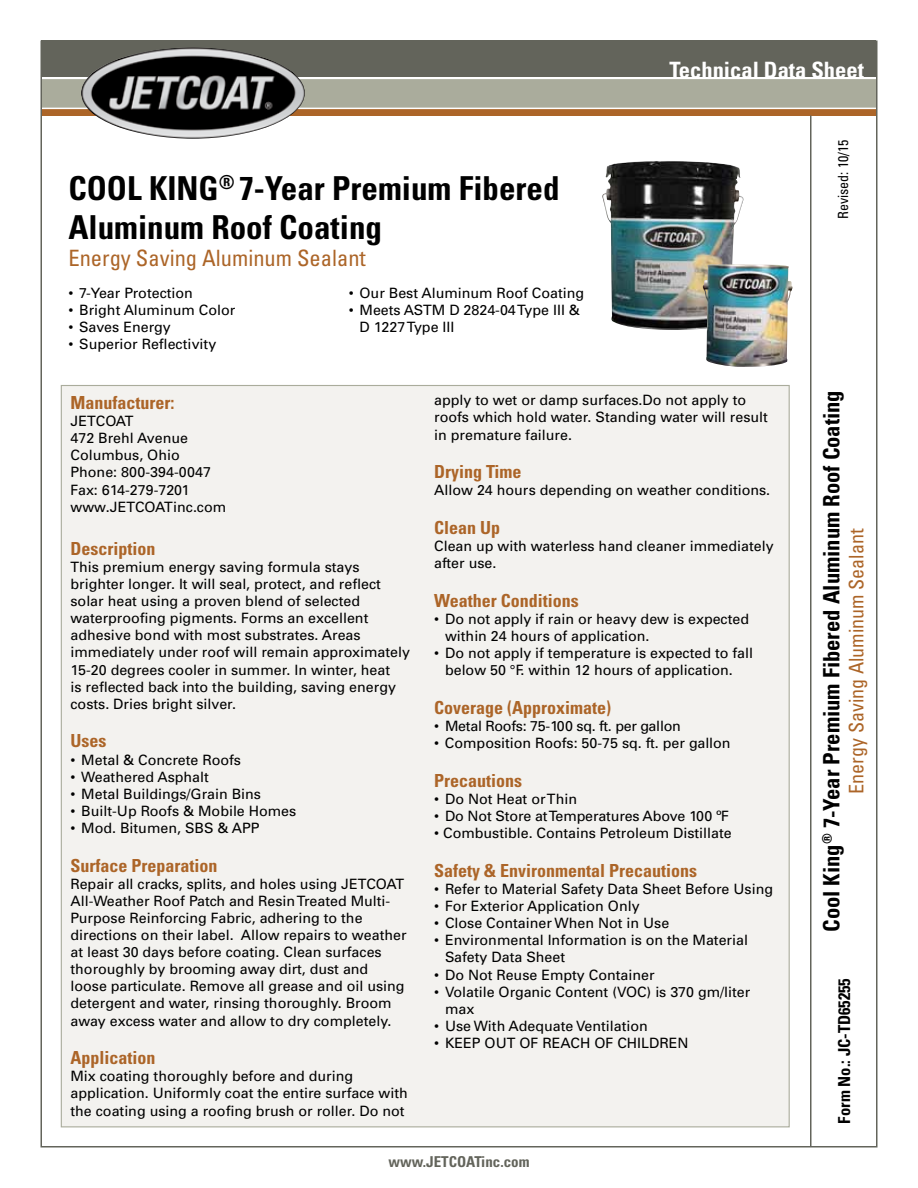
<style>
.page{position:relative;width:918px;height:1188px;background:#fff}
.page>*{position:absolute;margin:0;border:0;box-sizing:border-box;transform-origin:0 0}
.t1{font:700 condensed 33px/39.6px "Univers";color:#000}
.t2{font:700 condensed 22.5px "Univers";color:#000}
.t3{font:condensed 22.5px "Univers";color:#ac6528}
.t4{font:700 condensed 22.5px "Univers";color:#fff}
.t5{font:condensed 20.1px "Univers";color:#ac6528}
.t6{font:700 condensed 18px "Univers";color:#ac6528}
.t7{font:700 condensed 16.5px "Univers";color:#000}
.t8{font:700 condensed 15px "Univers";color:#63645b}
.t9{font:14.25px/17.1px "Univers";color:#000}
.t10{font:14.25px "Univers";letter-spacing:-.02em;color:#000}
.t11{font:condensed 14.1px "Univers";color:#000}
</style>
<div class="page">
<div style="left:42px;top:40px;width:834px;height:37px;background:#63645b"></div>
<div style="left:42px;top:109px;width:834px;height:7px;background:#ac6528"></div>
<svg style="left:43px;top:79px;width:832px;height:31px;background:#aeae9d"></svg>
<img style="left:81px;top:47px;width:224px;height:92px">
<hr style="left:810px;top:115px;width:2px;height:1031px;background:#63645b">
<img style="left:602px;top:161px;width:142px;height:169px">
<div style="left:61px;top:386px;width:728px;height:741px;background:#f3f2ef"></div>
<img style="left:703px;top:264px;width:89px;height:103px">
<h1 class="t1" style="left:68px;top:168px;width:493px">COOL KING<sup>®</sup> 7-Year Premium Fibered<br>Aluminum Roof Coating</h1>
<h2 class="t3" style="left:68px;top:244px;width:299px">Energy Saving Aluminum Sealant</h2>
<p class="t9" style="left:68px;top:285px;width:126px">• 7-Year Protection</p>
<p class="t9" style="left:68px;top:302px;width:168px">• Bright Aluminum Color</p>
<p class="t9" style="left:68px;top:319px;width:104px">• Saves Energy</p>
<p class="t9" style="left:68px;top:336px;width:149px">• Superior Reflectivity</p>
<p class="t9" style="left:349px;top:285px;width:237px">• Our Best Aluminum Roof Coating</p>
<p class="t9" style="left:360px;top:302px;width:222px;text-indent:-11px">• Meets ASTM D 2824-04Type III &amp;<br>D 1227Type III</p>
<h2 class="t4" style="left:669px;top:56px;width:196px">Technical Data Sheet</h2>
<p class="t11" style="left:834px;top:219px;width:81px;rotate:-90deg">Revised: 10/15</p>
<p class="t6" style="left:71px;top:392px;width:105px">Manufacturer:</p>
<p class="t9" style="left:71px;top:413px;width:157px">JETCOAT<br>472 Brehl Avenue<br>Columbus, Ohio<br>Phone: 800-394-0047<br>Fax: 614-279-7201 www.JETCOATinc.com</p>
<p class="t6" style="left:71px;top:537px;width:86px">Description</p>
<p class="t9" style="left:71px;top:558px;width:341px">This premium energy saving formula stays brighter longer. It will seal, protect, and reflect solar heat using a proven blend of selected waterproofing pigments. Forms an excellent adhesive bond with most substrates. Areas immediately under roof will remain approximately 15-20 degrees cooler in summer. In winter, heat<br>is reflected back into the building, saving energy costs. Dries bright silver.</p>
<p class="t6" style="left:71px;top:730px;width:37px">Uses</p>
<p class="t9" style="left:71px;top:751px;width:172px">• Metal &amp; Concrete Roofs</p>
<p class="t9" style="left:71px;top:768px;width:140px">• Weathered Asphalt</p>
<p class="t9" style="left:71px;top:785px;width:192px">• Metal Buildings/Grain Bins</p>
<p class="t9" style="left:71px;top:802px;width:227px">• Built-Up Roofs &amp; Mobile Homes</p>
<p class="t9" style="left:71px;top:819px;width:191px">• Mod. Bitumen, SBS &amp; APP</p>
<p class="t6" style="left:71px;top:854px;width:149px">Surface Preparation</p>
<p class="t9" style="left:71px;top:875px;width:338px">Repair all cracks, splits, and holes using JETCOAT All-Weather Roof Patch and ResinTreated Multi-Purpose Reinforcing Fabric, adhering to the directions on their label. Allow repairs to weather at least 30 days before coating. Clean surfaces thoroughly by brooming away dirt, dust and loose particulate. Remove all grease and oil using detergent and water, rinsing thoroughly. Broom away excess water and allow to dry completely.</p>
<p class="t6" style="left:71px;top:1047px;width:87px">Application</p>
<p class="t9" style="left:71px;top:1068px;width:339px">Mix coating thoroughly before and during application. Uniformly coat the entire surface with the coating using a roofing brush or roller. Do not</p>
<p class="t9" style="left:434px;top:392px;width:335px">apply to wet or damp surfaces.Do not apply to roofs which hold water. Standing water will result in premature failure.</p>
<p class="t6" style="left:434px;top:461px;width:89px">Drying Time</p>
<p class="t9" style="left:434px;top:482px;width:337px">Allow 24 hours depending on weather conditions.</p>
<p class="t6" style="left:434px;top:517px;width:68px">Clean Up</p>
<p class="t9" style="left:434px;top:538px;width:341px">Clean up with waterless hand cleaner immediately after use.</p>
<p class="t6" style="left:434px;top:590px;width:146px">Weather Conditions</p>
<p class="t9" style="left:445px;top:611px;width:306px;text-indent:-11px">• Do not apply if rain or heavy dew is expected within 24 hours of application.</p>
<p class="t9" style="left:445px;top:645px;width:310px;text-indent:-11px">• Do not apply if temperature is expected to fall below 50 °F. within 12 hours of application.</p>
<p class="t6" style="left:434px;top:697px;width:178px">Coverage (Approximate)</p>
<p class="t10" style="left:434px;top:718px;width:248px">• Metal Roofs: 75-100 sq. ft. per gallon</p>
<p class="t9" style="left:434px;top:735px;width:298px">• Composition Roofs: 50-75 sq. ft. per gallon</p>
<p class="t6" style="left:434px;top:770px;width:90px">Precautions</p>
<p class="t9" style="left:434px;top:791px;width:144px">• Do Not Heat orThin</p>
<p class="t9" style="left:434px;top:808px;width:296px">• Do Not Store atTemperatures Above 100 ºF</p>
<p class="t9" style="left:434px;top:825px;width:299px">• Combustible. Contains Petroleum Distillate</p>
<p class="t6" style="left:434px;top:860px;width:264px">Safety &amp; Environmental Precautions</p>
<p class="t9" style="left:434px;top:881px;width:340px">• Refer to Material Safety Data Sheet Before Using</p>
<p class="t9" style="left:434px;top:898px;width:207px">• For Exterior Application Only</p>
<p class="t9" style="left:434px;top:915px;width:237px">• Close Container When Not in Use</p>
<p class="t9" style="left:445px;top:932px;width:304px;text-indent:-11px">• Environmental Information is on the Material<br>Safety Data Sheet</p>
<p class="t9" style="left:434px;top:966px;width:222px">• Do Not Reuse Empty Container</p>
<p class="t9" style="left:445px;top:983px;width:307px;text-indent:-11px">• Volatile Organic Content (VOC) is 370 gm/liter max</p>
<p class="t9" style="left:434px;top:1017px;width:215px">• Use With Adequate Ventilation</p>
<p class="t9" style="left:434px;top:1035px;width:256px">• KEEP OUT OF REACH OF CHILDREN</p>
<p class="t8" style="left:388px;top:1152px;width:143px">www.JETCOATinc.com</p>
<h2 class="t2" style="left:818px;top:932px;width:543px;rotate:-90deg">Cool King<sup>®</sup> 7-Year Premium Fibered Aluminum Roof Coating</h2>
<h3 class="t5" style="left:844px;top:794px;width:266px;rotate:-90deg">Energy Saving Aluminum Sealant</h3>
<p class="t7" style="left:834px;top:1124px;width:147px;rotate:-90deg">Form No.: JC-TD65255</p>
</div>
